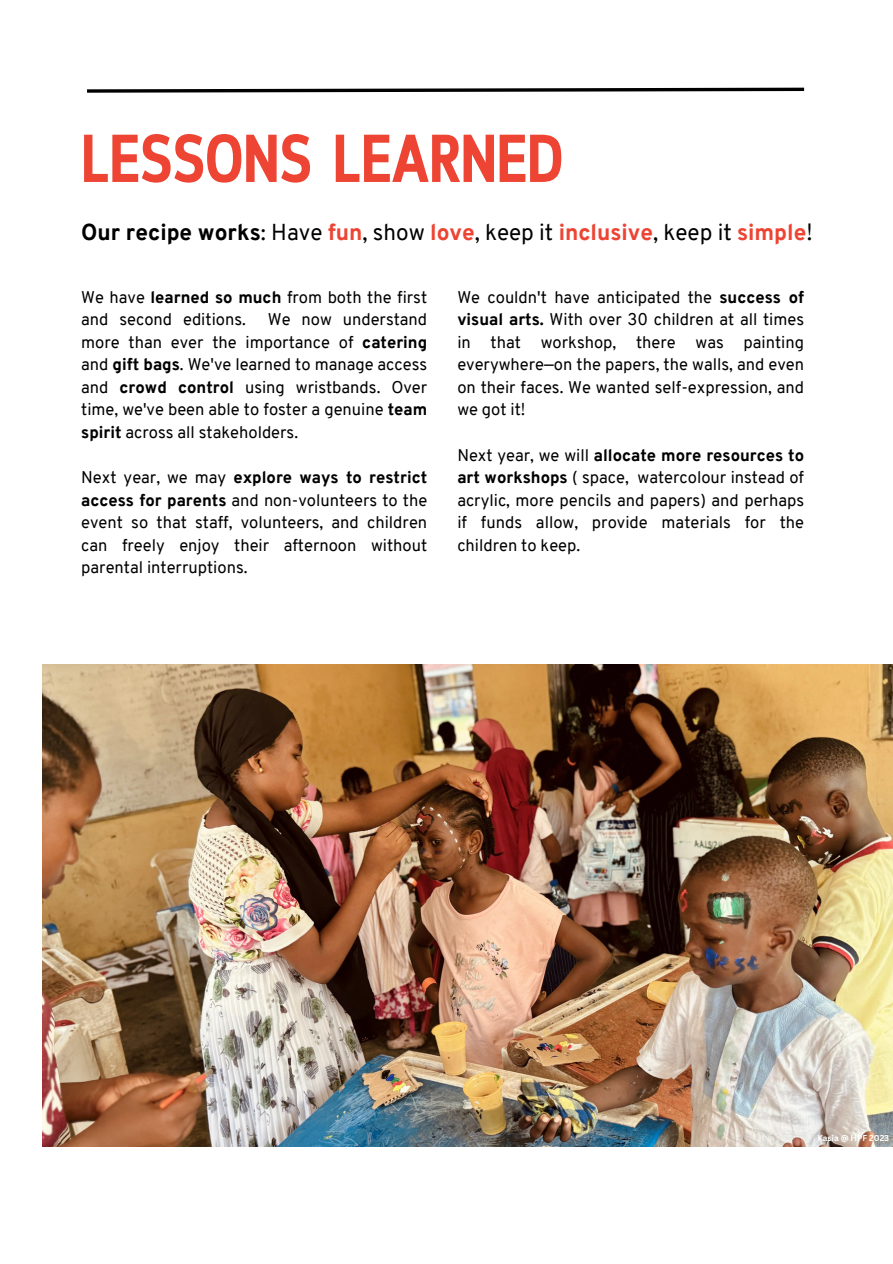
<style>
.page{position:relative;width:893px;height:1264px;background:#fff}
.page>*{position:absolute;margin:0;border:0;box-sizing:border-box;transform-origin:0 0}
.t1{font:700 67.5px "Cloud Cond";color:#ed4433}
.t2{font:22.5px "Overpass";color:#000}
.t3{font:16.5px/22.5px "Overpass";color:#000001;text-align:justify}
.t4{font:700 8.25px "Canva Sans";color:#fff}
.s1{font-weight:800}
.s2{font-weight:800;color:#ed4433}
</style>
<div class="page">
<img style="left:42px;top:664px;width:850px;height:482px">
<svg style="left:87px;top:87px;width:718px;height:6px"></svg>
<p class="t1" style="left:81px;top:133px;width:483px">LESSONS LEARNED</p>
<p class="t2" style="left:81px;top:223px;width:732px"><span class="s1">Our recipe works</span>: Have <span class="s2">fun</span>, show <span class="s2">love</span>, keep it <span class="s2">inclusive</span>, keep it <span class="s2">simple</span>!</p>
<p class="t3" style="left:81px;top:287px;width:347px">We have <span class="s1">learned so much</span> from both the first and second editions.</p>
<p class="t3" style="left:81px;top:310px;width:347px;text-indent:186px">We now understand more than ever the importance of <span class="s1">catering </span>and <span class="s1">gift bags</span>. We've learned to manage access and <span class="s1">crowd control</span> using wristbands. Over time, we've been able to foster a genuine <span class="s1">team spirit</span> across all stakeholders.</p>
<p class="t3" style="left:81px;top:467px;width:347px">Next year, we may <span class="s1">explore ways to restrict access for parents</span> and non-volunteers to the event so that staff, volunteers, and children can freely enjoy their afternoon without parental interruptions.</p>
<p class="t3" style="left:457px;top:287px;width:348px">We couldn't have anticipated the <span class="s1">success of visual arts.</span> With over 30 children at all times in that workshop, there was painting everywhere—on the papers, the walls, and even on their faces. We wanted self-expression, and we got it!</p>
<p class="t3" style="left:457px;top:445px;width:348px">Next year, we will <span class="s1">allocate more resources to art workshops</span> ( space, watercolour instead of acrylic, more pencils and papers) and perhaps if funds allow, provide materials for the children to keep.</p>
<p class="t4" style="left:817px;top:1131px;width:73px">Kasia @ HPF 2023</p>
</div>
